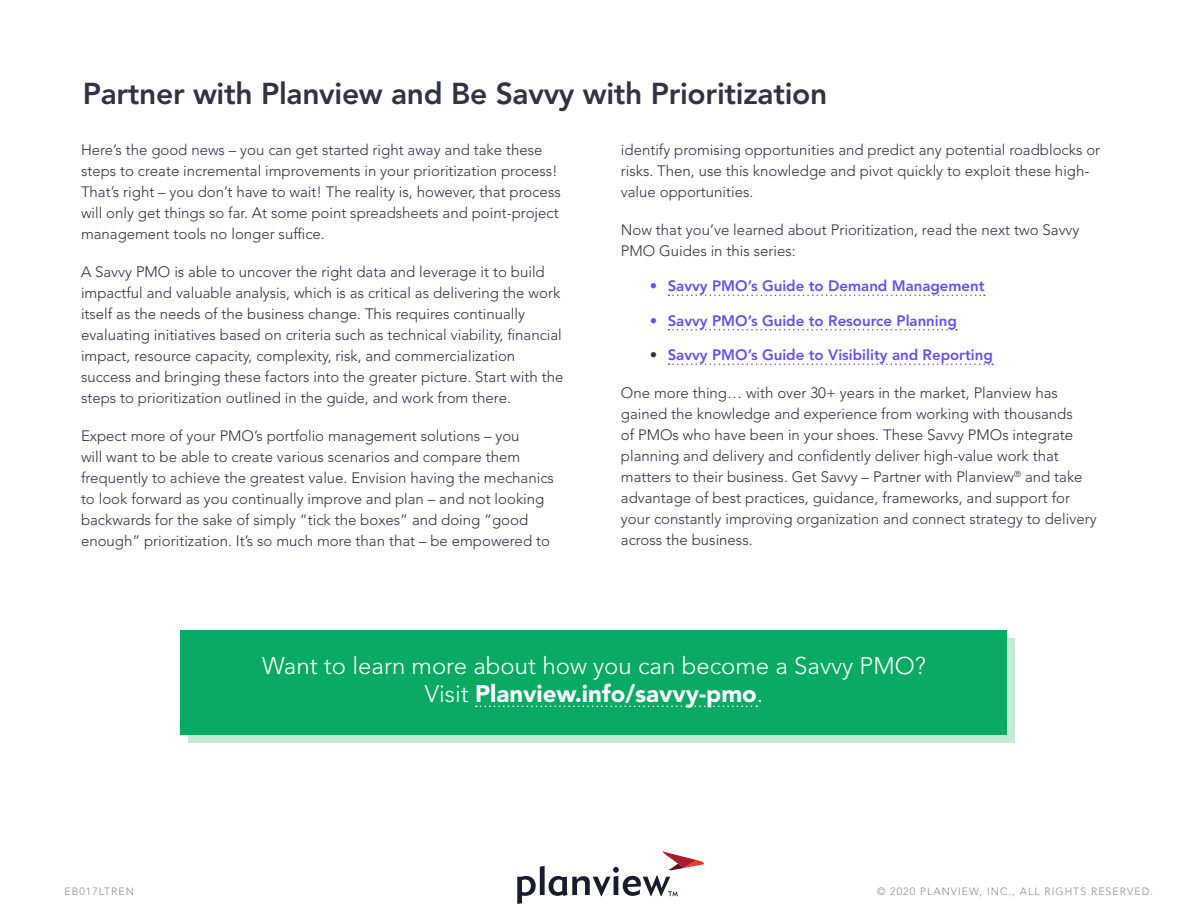
<style>
.page{position:relative;width:1188px;height:918px;background:#fff}
.page>*{position:absolute;margin:0;border:0;box-sizing:border-box;transform-origin:0 0}
.t1{font:800 30px "Avenir LT Std";letter-spacing:-.01em;color:#313244}
.t2{font:300 24px/28.8px "Avenir LT Std";color:#fff;text-align:center}
.t3{font:300 15px/21px "Avenir LT Std";color:#313244}
.t4{font:800 15px "Avenir LT Std";color:#6250ff}
.t5{font:300 10.5px "Avenir LT Std";letter-spacing:.1em;color:#8d8d97}
.s1{font-weight:300}
.s2{font-weight:300;color:#313244}
.s3{font-weight:900}
</style>
<div class="page">
<div style="left:188px;top:638px;width:827px;height:104px;background:#c2ead7"></div>
<div style="left:181px;top:630px;width:826px;height:105px;background:#09aa61"></div>
<svg style="left:476px;top:706px;width:281px;height:1px"></svg>
<svg style="left:517px;top:851px;width:187px;height:53px"></svg>
<svg style="left:668px;top:295px;width:317px;height:1px"></svg>
<svg style="left:668px;top:329px;width:289px;height:2px"></svg>
<svg style="left:668px;top:364px;width:325px;height:1px"></svg>
<h1 class="t1" style="left:83px;top:76px;width:746px">Partner with Planview and Be Savvy with Prioritization</h1>
<p class="t3" style="left:81px;top:140px;width:481px">Here’s the good news – you can get started right away and take these steps to create incremental improvements in your prioritization process!<br>That’s right – you don’t have to wait! The reality is, however, that process will only get things so far. At some point spreadsheets and point-project management tools no longer suffice.</p>
<p class="t3" style="left:81px;top:262px;width:484px">A Savvy PMO is able to uncover the right data and leverage it to build impactful and valuable analysis, which is as critical as delivering the work itself as the needs of the business change. This requires continually evaluating initiatives based on criteria such as technical viability, financial impact, resource capacity, complexity, risk, and commercialization success and bringing these factors into the greater picture. Start with the steps to prioritization outlined in the guide, and work from there.</p>
<p class="t3" style="left:81px;top:426px;width:474px">Expect more of your PMO’s portfolio management solutions – you<br>will want to be able to create various scenarios and compare them frequently to achieve the greatest value. Envision having the mechanics to look forward as you continually improve and plan – and not looking backwards for the sake of simply “tick the boxes” and doing “good enough” prioritization. It’s so much more than that – be empowered to</p>
<p class="t3" style="left:621px;top:140px;width:481px">identify promising opportunities and predict any potential roadblocks or risks. Then, use this knowledge and pivot quickly to exploit these high&shy;value opportunities.</p>
<p class="t3" style="left:621px;top:220px;width:460px">Now that you’ve learned about Prioritization, read the next two Savvy<br>PMO Guides in this series:</p>
<p class="t4" style="left:650px;top:277px;width:336px"><span class="s1">•</span> Savvy PMO’s Guide to Demand Management</p>
<p class="t4" style="left:650px;top:312px;width:309px"><span class="s1">•</span> Savvy PMO’s Guide to Resource Planning</p>
<p class="t4" style="left:650px;top:346px;width:345px"><span class="s2">•</span> Savvy PMO’s Guide to Visibility and Reporting</p>
<p class="t3" style="left:621px;top:382px;width:477px">One more thing… with over 30+ years in the market, Planview has gained the knowledge and experience from working with thousands<br>of PMOs who have been in your shoes. These Savvy PMOs integrate planning and delivery and confidently deliver high-value work that matters to their business. Get Savvy – Partner with Planview<sup>®</sup> and take advantage of best practices, guidance, frameworks, and support for your constantly improving organization and connect strategy to delivery across the business.</p>
<h2 class="t2" style="left:262px;top:651px;width:665px">Want to learn more about how you can become a Savvy PMO?<br>Visit <span class="s3">Planview.info/savvy-pmo</span>.</h2>
<p class="t5" style="left:64px;top:885px;width:71px">EB017LTREN</p>
<p class="t5" style="left:877px;top:885px;width:278px">© 2020 PLANVIEW, INC., ALL RIGHTS RESERVED.</p>
</div>
